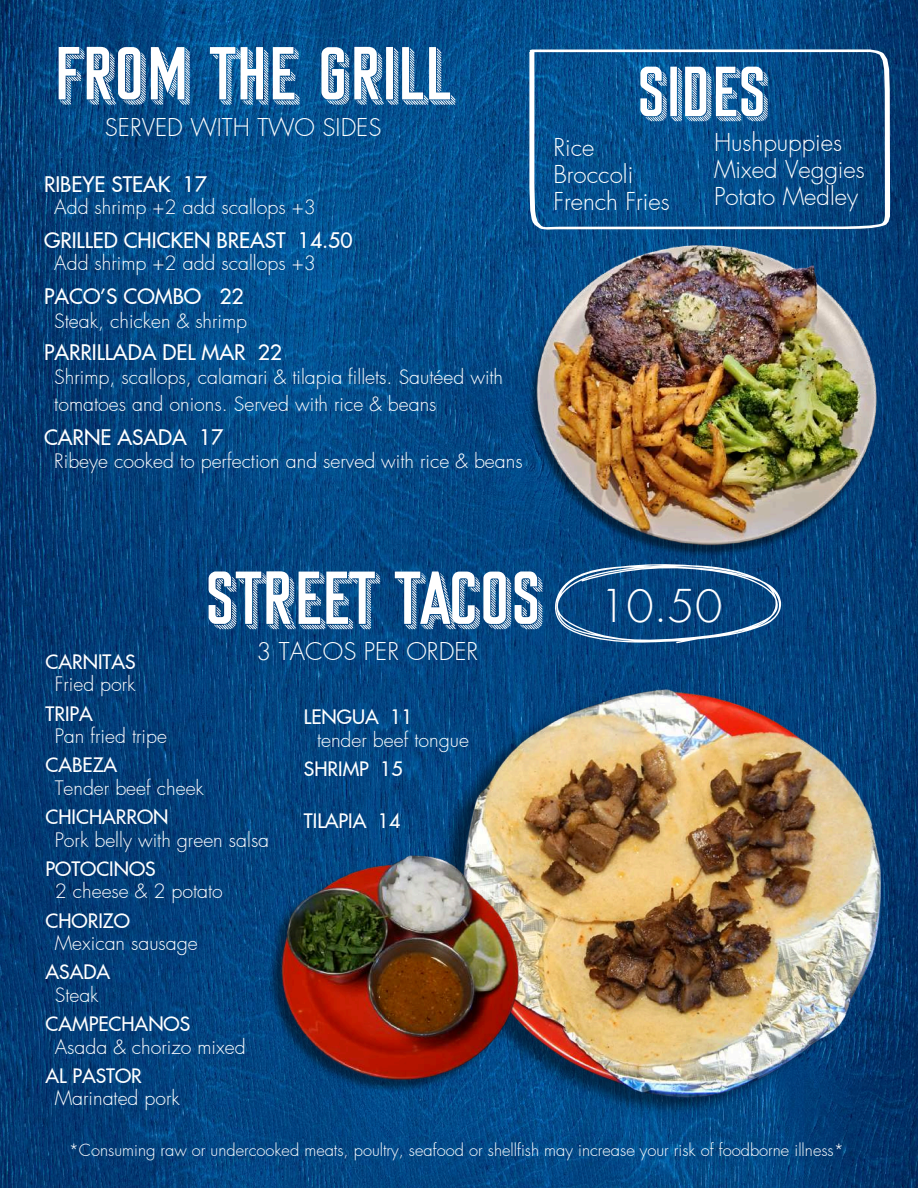
<style>
.page{position:relative;width:918px;height:1188px;background:#fff}
.page>*{position:absolute;margin:0;border:0;box-sizing:border-box;transform-origin:0 0}
.t1{font:82.5px "Sunset Boulevard";color:#fff}
.t2{font:78px "Sunset Boulevard";color:#fff}
.t3{font:300 44.1px "Futura LT Pro";color:#fff}
.t4{font:300 24px/27px "Futura LT Pro";color:#fff}
.t5{font:500 21px "Futura LT Pro";color:#fff}
.t6{font:300 19.5px/27px "Futura LT Pro";color:#fff}
.t7{font:500 19.5px "Futura LT Pro";color:#fff}
.t8{font:300 16.5px "Futura LT Pro";color:#fff}
</style>
<div class="page">
<img style="left:0;top:0;width:918px;height:1188px">
<svg style="left:554px;top:564px;width:227px;height:79px;background:#1e578c"></svg>
<img style="left:442px;top:666px;width:476px;height:465px">
<img style="left:236px;top:818px;width:324px;height:286px">
<svg style="left:529px;top:49px;width:361px;height:181px;background:#125690"></svg>
<img style="left:518px;top:238px;width:372px;height:326px">
<h1 class="t1" style="left:54px;top:36px;width:399px">FROM THE GRILL</h1>
<p class="t4" style="left:105px;top:115px;width:278px">SERVED WITH TWO SIDES</p>
<p class="t5" style="left:44px;top:174px;width:165px">RIBEYE STEAK 17</p>
<p class="t5" style="left:44px;top:231px;width:310px">GRILLED CHICKEN BREAST 14.50</p>
<p class="t5" style="left:44px;top:287px;width:201px">PACO’S COMBO 22</p>
<p class="t5" style="left:44px;top:343px;width:239px">PARRILLADA DEL MAR 22</p>
<p class="t6" style="left:54px;top:195px;width:263px">Add shrimp +2 add scallops +3</p>
<p class="t6" style="left:54px;top:250px;width:263px">Add shrimp +2 add scallops +3</p>
<p class="t6" style="left:54px;top:308px;width:194px">Steak, chicken &amp; shrimp</p>
<p class="t6" style="left:54px;top:365px;width:450px">Shrimp, scallops, calamari &amp; tilapia fillets. Sautéed with tomatoes and onions. Served with rice &amp; beans</p>
<p class="t6" style="left:54px;top:448px;width:470px">Ribeye cooked to perfection and served with rice &amp; beans</p>
<p class="t5" style="left:44px;top:427px;width:181px">CARNE ASADA 17</p>
<h2 class="t2" style="left:638px;top:56px;width:132px">SIDES</h2>
<p class="t4" style="left:553px;top:135px;width:118px">Rice<br>Broccoli<br>French Fries</p>
<p class="t4" style="left:714px;top:129px;width:152px">Hushpuppies<br>Mixed Veggies<br>Potato Medley</p>
<h1 class="t1" style="left:206px;top:560px;width:339px">STREET TACOS</h1>
<p class="t4" style="left:257px;top:639px;width:223px">3 TACOS PER ORDER</p>
<p class="t7" style="left:46px;top:653px;width:92px">CARNITAS</p>
<p class="t7" style="left:46px;top:705px;width:49px">TRIPA</p>
<p class="t7" style="left:46px;top:756px;width:73px">CABEZA</p>
<p class="t7" style="left:46px;top:808px;width:124px">CHICHARRON</p>
<p class="t7" style="left:46px;top:860px;width:112px">POTOCINOS</p>
<p class="t7" style="left:46px;top:912px;width:86px">CHORIZO</p>
<p class="t7" style="left:46px;top:963px;width:66px">ASADA</p>
<p class="t7" style="left:46px;top:1015px;width:146px">CAMPECHANOS</p>
<p class="t7" style="left:46px;top:1067px;width:98px">AL PASTOR</p>
<p class="t6" style="left:55px;top:672px;width:82px">Fried pork</p>
<p class="t6" style="left:55px;top:723px;width:114px">Pan fried tripe</p>
<p class="t6" style="left:55px;top:775px;width:151px">Tender beef cheek</p>
<p class="t6" style="left:55px;top:827px;width:216px">Pork belly with green salsa</p>
<p class="t6" style="left:55px;top:879px;width:170px">2 cheese &amp; 2 potato</p>
<p class="t6" style="left:55px;top:930px;width:145px">Mexican sausage</p>
<p class="t6" style="left:55px;top:982px;width:45px">Steak</p>
<p class="t6" style="left:55px;top:1034px;width:192px">Asada &amp; chorizo mixed</p>
<p class="t6" style="left:55px;top:1086px;width:127px">Marinated pork</p>
<p class="t7" style="left:304px;top:708px;width:110px">LENGUA 11</p>
<p class="t7" style="left:304px;top:760px;width:100px">SHRIMP 15</p>
<p class="t7" style="left:304px;top:812px;width:98px">TILAPIA 14</p>
<p class="t6" style="left:317px;top:727px;width:153px">tender beef tongue</p>
<h3 class="t3" style="left:599px;top:586px;width:125px">10.50</h3>
<p class="t8" style="left:69px;top:1143px;width:777px">*Consuming raw or undercooked meats, poultry, seafood or shellfish may increase your risk of foodborne illness*</p>
</div>
